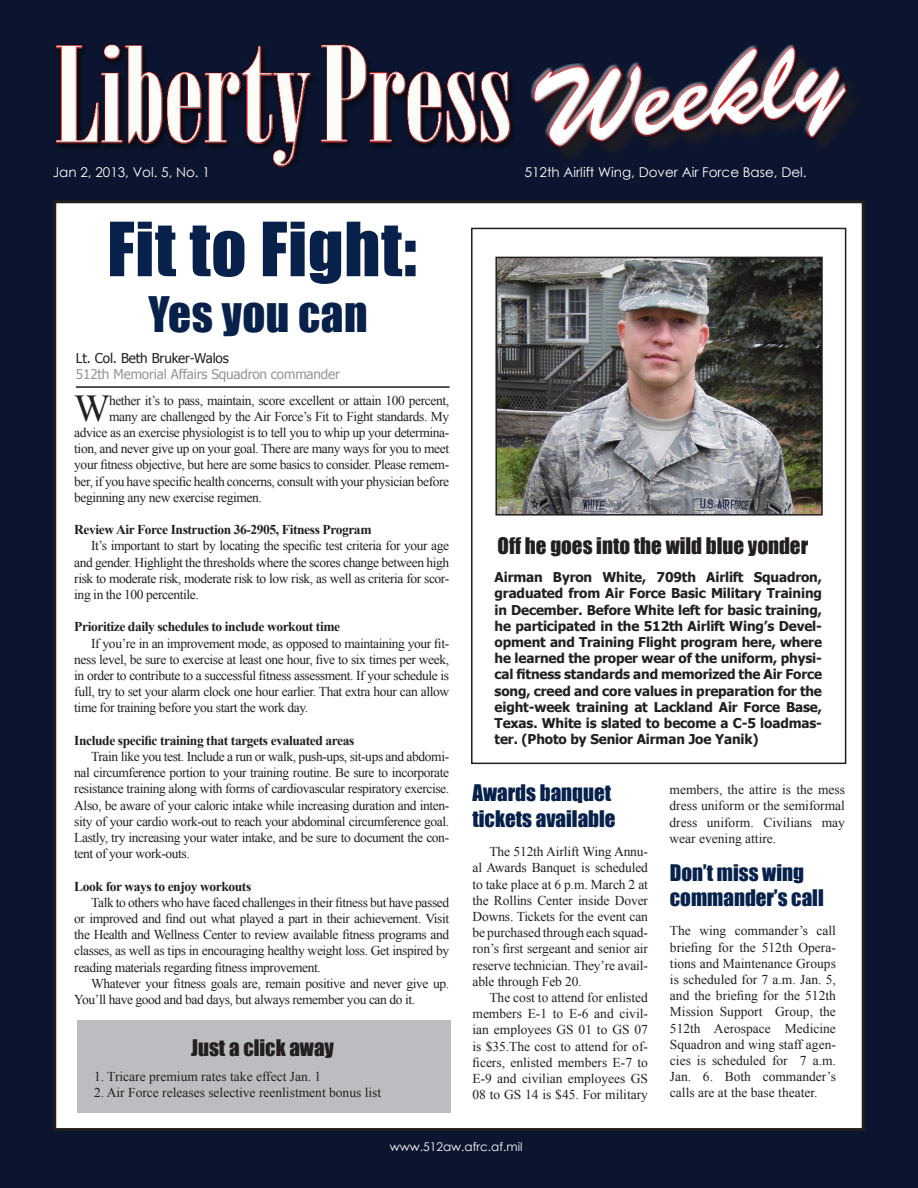
<style>
.page{position:relative;width:918px;height:1188px;background:#0b152f}
.page>*{position:absolute;margin:0;border:0;box-sizing:border-box;transform-origin:0 0}
.t1{font:108px "Brush Script Std";color:#fff}
.t2{font:69px "Impact";letter-spacing:.01em;color:#07214b}
.t3{font:45px "Impact";letter-spacing:.01em;color:#07214b}
.t4{font:37.95px "Times New Roman";color:#231f20}
.t5{font:21px/25.2px "Impact";color:#07214b}
.t6{font:21px "Impact";color:#231f20}
.t7{font:13.5px/16.2px "Times New Roman";letter-spacing:-.03em;color:#231f20;text-align:justify}
.t8{font:700 13.5px/16.2px "Tahoma";letter-spacing:-.01em;color:#231f20;text-align:justify}
.t9{font:700 13.5px "Times New Roman";letter-spacing:-.03em;color:#231f20}
.t10{font:13.5px "Times New Roman";color:#231f20}
.body_text_just{font:13.5px "Century Gothic";color:#fff}
.Body__Rag_Right{font:13.5px "Tahoma";letter-spacing:-.01em;color:#939598}
.Body__Rag_Right-2{font:13.5px "Tahoma";letter-spacing:-.01em;color:#231f20}
.body_text_just-2{font:12px "Century Gothic";color:#fff}
</style>
<div class="page">
<div style="left:55px;top:202px;width:808px;height:928px;background:#fff"></div>
<div style="left:536px;top:49px;width:329px;height:117px;background:#0b152f"></div>
<svg style="left:527px;top:31px;width:326px;height:139px"></svg>
<svg style="left:528px;top:35px;width:327px;height:139px"></svg>
<hr style="left:76px;top:386px;width:374px;height:2px;background:#231f20">
<img style="left:27px;top:43px;width:525px;height:123px">
<div style="left:471px;top:228px;width:375px;height:536px;border:2px solid #231f20"></div>
<div style="left:77px;top:1021px;width:374px;height:92px;background:#bcbdc0"></div>
<img style="left:498px;top:260px;width:322px;height:253px">
<div style="left:495px;top:257px;width:328px;height:259px;border:2px solid #231f20"></div>
<h1 class="t1" style="left:523px;top:53px;width:314px;rotate:-7deg">Weekly</h1>
<p class="body_text_just" style="left:53px;top:163px;width:159px">Jan 2, 2013, Vol. 5, No. 1</p>
<p class="body_text_just" style="left:525px;top:163px;width:284px">512th Airlift Wing, Dover Air Force Base, Del.</p>
<p class="t2" style="left:107px;top:196px;width:311px">Fit to Fight:</p>
<p class="t3" style="left:149px;top:279px;width:220px">Yes you can</p>
<p class="Body__Rag_Right-2" style="left:76px;top:349px;width:154px">Lt. Col. Beth Bruker-Walos</p>
<p class="Body__Rag_Right" style="left:76px;top:365px;width:266px">512th Memorial Affairs Squadron commander</p>
<p class="t4" style="left:74px;top:383px;width:37px">W</p>
<p class="t7" style="left:109px;top:392px;width:342px">hether it’s to pass, maintain, score excellent or attain 100 percent,</p>
<p class="t7" style="left:109px;top:408px;width:342px">many are challenged by the Air Force’s Fit to Fight standards. My</p>
<p class="t7" style="left:74px;top:424px;width:376px">advice as an exercise physiologist is to tell you to whip up your determina-</p>
<p class="t7" style="left:74px;top:440px;width:376px">tion, and never give up on your goal. There are many ways for you to meet</p>
<p class="t7" style="left:74px;top:457px;width:376px">your fitness objective, but here are some basics to consider. Please remem-</p>
<p class="t7" style="left:74px;top:473px;width:376px">ber, if you have specific health concerns, consult with your physician before</p>
<p class="t7" style="left:74px;top:489px;width:189px">beginning any new exercise regimen.</p>
<p class="t9" style="left:74px;top:520px;width:299px">Review Air Force Instruction 36-2905, Fitness Program</p>
<p class="t7" style="left:74px;top:538px;width:376px;text-indent:17px">It’s important to start by locating the specific test criteria for your age and gender. Highlight the thresholds where the scores change between high risk to moderate risk, moderate risk to low risk, as well as criteria for scor&shy;ing in the 100 percentile.</p>
<p class="t9" style="left:74px;top:618px;width:267px">Prioritize daily schedules to include workout time</p>
<p class="t7" style="left:74px;top:635px;width:376px;text-indent:17px">If you’re in an improvement mode, as opposed to maintaining your fit&shy;ness level, be sure to exercise at least one hour, five to six times per week, in order to contribute to a successful fitness assessment. If your schedule is full, try to set your alarm clock one hour earlier. That extra hour can allow time for training before you start the work day.</p>
<p class="t9" style="left:74px;top:731px;width:282px">Include specific training that targets evaluated areas</p>
<p class="t7" style="left:74px;top:748px;width:376px;text-indent:17px">Train like you test. Include a run or walk, push-ups, sit-ups and abdomi&shy;nal circumference portion to your training routine. Be sure to incorporate resistance training along with forms of cardiovascular respiratory exercise.<br>Also, be aware of your caloric intake while increasing duration and inten&shy;sity of your cardio work-out to reach your abdominal circumference goal.<br>Lastly, try increasing your water intake, and be sure to document the con&shy;tent of your work-outs.</p>
<p class="t9" style="left:74px;top:877px;width:178px">Look for ways to enjoy workouts</p>
<p class="t7" style="left:74px;top:894px;width:376px;text-indent:17px">Talk to others who have faced challenges in their fitness but have passed or improved and find out what played a part in their achievement. Visit the Health and Wellness Center to review available fitness programs and classes, as well as tips in encouraging healthy weight loss. Get inspired by reading materials regarding fitness improvement.</p>
<p class="t7" style="left:74px;top:975px;width:376px;text-indent:17px">Whatever your fitness goals are, remain positive and never give up.<br>You’ll have good and bad days, but always remember you can do it.</p>
<p class="t6" style="left:191px;top:1031px;width:144px">Just a click away</p>
<p class="t10" style="left:94px;top:1067px;width:229px">1. Tricare premium rates take effect Jan. 1</p>
<p class="t10" style="left:94px;top:1083px;width:289px">2. Air Force releases selective reenlistment bonus list</p>
<p class="t6" style="left:498px;top:530px;width:312px">Off he goes into the wild blue yonder</p>
<p class="t8" style="left:495px;top:568px;width:329px">Airman Byron White, 709th Airlift Squadron, graduated from Air Force Basic Military Training in December. Before White left for basic training, he participated in the 512th Airlift Wing’s Devel&shy;opment and Training Flight program here, where he learned the proper wear of the uniform, physi&shy;cal fitness standards and memorized the Air Force song, creed and core values in preparation for the eight-week training at Lackland Air Force Base, Texas. White is slated to become a C-5 loadmas&shy;ter. (Photo by Senior Airman Joe Yanik)</p>
<p class="t5" style="left:472px;top:780px;width:145px">Awards banquet tickets available</p>
<p class="t7" style="left:670px;top:781px;width:177px">members, the attire is the mess dress uniform or the semiformal dress uniform. Civilians may wear evening attire.</p>
<p class="t7" style="left:472px;top:843px;width:177px;text-indent:17px">The 512th Airlift Wing Annu&shy;al Awards Banquet is scheduled to take place at 6 p.m. March 2 at the Rollins Center inside Dover Downs. Tickets for the event can be purchased through each squad&shy;ron’s first sergeant and senior air reserve technician. They’re avail&shy;able through Feb 20.</p>
<p class="t7" style="left:472px;top:989px;width:177px;text-indent:17px">The cost to attend for enlisted members E-1 to E-6 and civil&shy;ian employees GS 01 to GS 07 is $35.The cost to attend for of&shy;ficers, enlisted members E-7 to E-9 and civilian employees GS 08 to GS 14 is $45. For military</p>
<p class="t5" style="left:670px;top:860px;width:155px">Don’t miss wing commander’s call</p>
<p class="t7" style="left:670px;top:923px;width:168px">The wing commander’s call briefing for the 512th Opera&shy;tions and Maintenance Groups is scheduled for 7 a.m. Jan. 5, and the briefing for the 512th Mission Support Group, the 512th Aerospace Medicine Squadron and wing staff agen&shy;cies is scheduled for 7 a.m.<br>Jan. 6. Both commander’s calls are at the base theater.</p>
<p class="body_text_just-2" style="left:390px;top:1138px;width:134px">www.512aw.afrc.af.mil</p>
</div>
